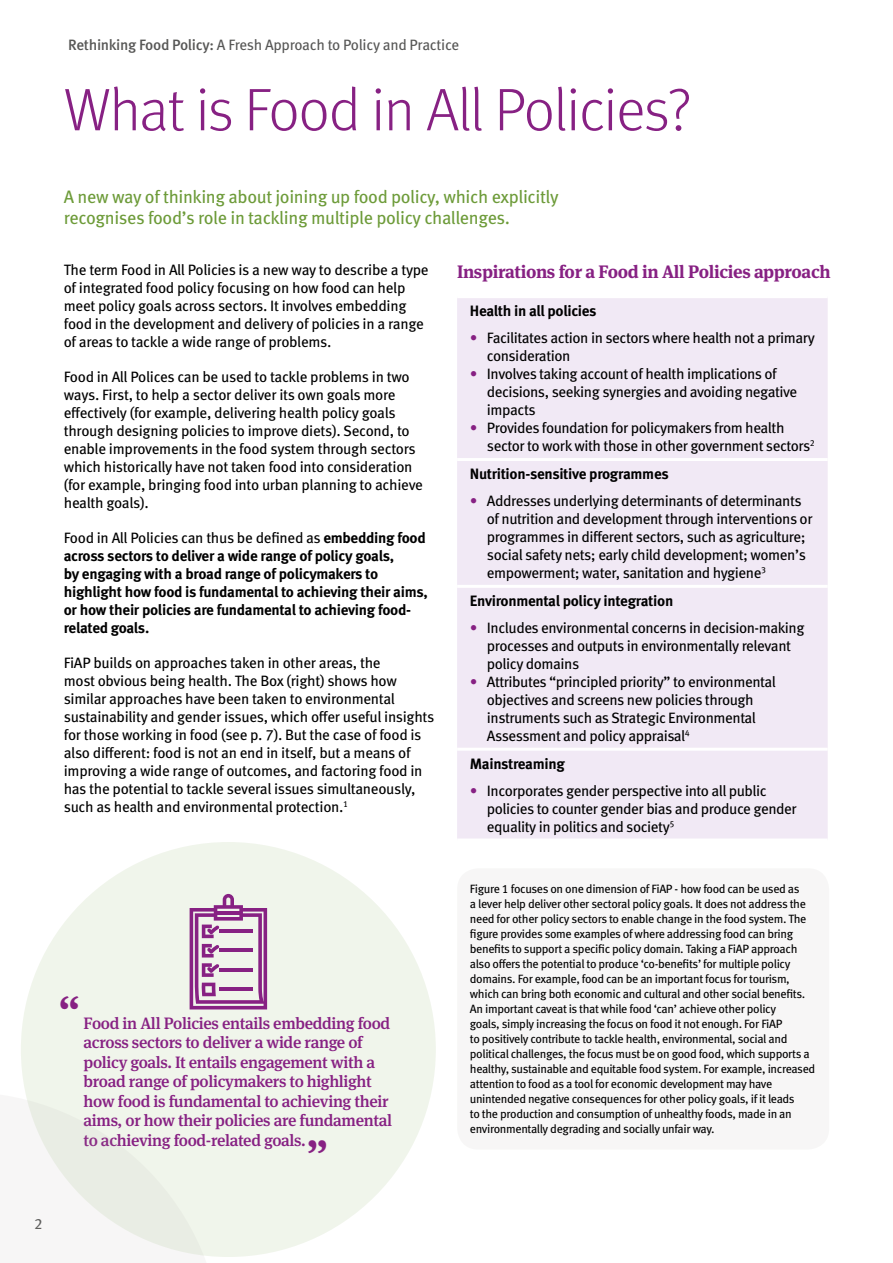
<style>
.page{position:relative;width:893px;height:1263px;background:#fff}
.page>*{position:absolute;margin:0;border:0;box-sizing:border-box;transform-origin:0 0}
.t1{font:300 60px "Meta OT";letter-spacing:-.025em;color:#872183}
.t2{font:500 45px "Meta Serif OT";color:#872183}
.t3{font:18px/21px "Meta OT";letter-spacing:-.02em;color:#6d9b39}
.t4{font:700 18px "Meta Serif OT";letter-spacing:-.02em;color:#872183}
.t5{font:500 16.5px/19.5px "Meta Serif OT";letter-spacing:-.02em;color:#872183}
.t6{font:15px/18px "Meta OT";letter-spacing:-.03em;color:#000}
.t7{font:700 15px/18px "Meta OT";letter-spacing:-.02em;color:#000}
.t8{font:15px "Meta OT";letter-spacing:-.02em;color:#575756}
.t9{font:12px/15px "Meta OT";letter-spacing:-.03em;color:#000}
.s1{font-weight:500}
.s2{font-weight:400}
.s3{color:#872183}
</style>
<div class="page">
<div style="left:21px;top:842px;width:415px;height:415px;background:#f0f5eb;border-radius:50%"></div>
<div style="left:457px;top:298px;width:371px;height:540px;background:#f1e9f5"></div>
<hr style="left:457px;top:458px;width:371px;height:3px;background:#fff">
<hr style="left:457px;top:585px;width:371px;height:3px;background:#fff">
<hr style="left:457px;top:748px;width:371px;height:3px;background:#fff">
<svg style="left:190px;top:894px;width:77px;height:115px"></svg>
<div style="left:457px;top:868px;width:372px;height:281px;background:#f7f6f6;border-radius:21px"></div>
<p class="t8" style="left:68px;top:35px;width:393px"><span class="s1">Rethinking Food Policy:</span> A Fresh Approach to Policy and Practice</p>
<h1 class="t1" style="left:64px;top:75px;width:630px">What is Food in All Policies?</h1>
<p class="t3" style="left:64px;top:186px;width:496px">A new way of thinking about joining up food policy, which explicitly recognises food’s role in tackling multiple policy challenges.</p>
<p class="t6" style="left:64px;top:261px;width:366px">The term Food in All Policies is a new way to describe a type of integrated food policy focusing on how food can help meet policy goals across sectors. It involves embedding food in the development and delivery of policies in a range of areas to tackle a wide range of problems.</p>
<p class="t6" style="left:64px;top:368px;width:361px">Food in All Polices can be used to tackle problems in two ways. First, to help a sector deliver its own goals more effectively (for example, delivering health policy goals through designing policies to improve diets). Second, to enable improvements in the food system through sectors which historically have not taken food into consideration (for example, bringing food into urban planning to achieve health goals).</p>
<p class="t7" style="left:64px;top:529px;width:366px"><span class="s2">Food in All Policies can thus be defined as</span> embedding food across sectors to deliver a wide range of policy goals,<br>by engaging with a broad range of policymakers to highlight how food is fundamental to achieving their aims, or how their policies are fundamental to achieving food&shy;related goals.</p>
<p class="t6" style="left:64px;top:654px;width:372px">FiAP builds on approaches taken in other areas, the<br>most obvious being health. The Box (right) shows how similar approaches have been taken to environmental sustainability and gender issues, which offer useful insights for those working in food (see p. 7). But the case of food is also different: food is not an end in itself, but a means of improving a wide range of outcomes, and factoring food in has the potential to tackle several issues simultaneously, such as health and environmental protection.<sup>1</sup></p>
<h2 class="t2" style="left:58px;top:983px;width:24px">“</h2>
<p class="t5" style="left:84px;top:1013px;width:310px">Food in All Policies entails embedding food across sectors to deliver a wide range of policy goals. It entails engagement with a broad range of policymakers to highlight how food is fundamental to achieving their aims, or how their policies are fundamental to achieving food-related goals.</p>
<h2 class="t2" style="left:306px;top:1128px;width:24px">”</h2>
<p class="t4" style="left:457px;top:260px;width:375px">Inspirations for a Food in All Policies approach</p>
<p class="t7" style="left:470px;top:302px;width:128px">Health in all policies</p>
<p class="t6" style="left:487px;top:329px;width:330px;text-indent:-17px"><span class="s3">•</span> Facilitates action in sectors where health not a primary consideration</p>
<p class="t6" style="left:487px;top:365px;width:312px;text-indent:-17px"><span class="s3">•</span> Involves taking account of health implications of decisions, seeking synergies and avoiding negative impacts</p>
<p class="t6" style="left:487px;top:419px;width:330px;text-indent:-17px"><span class="s3">•</span> Provides foundation for policymakers from health sector to work with those in other government sectors<sup>2</sup></p>
<p class="t7" style="left:470px;top:465px;width:200px">Nutrition-sensitive programmes</p>
<p class="t6" style="left:487px;top:492px;width:327px;text-indent:-17px"><span class="s3">•</span> Addresses underlying determinants of determinants of nutrition and development through interventions or programmes in different sectors, such as agriculture; social safety nets; early child development; women’s empowerment; water, sanitation and hygiene<sup>3</sup></p>
<p class="t7" style="left:470px;top:592px;width:205px">Environmental policy integration</p>
<p class="t6" style="left:487px;top:619px;width:319px;text-indent:-17px"><span class="s3">•</span> Includes environmental concerns in decision-making processes and outputs in environmentally relevant policy domains</p>
<p class="t6" style="left:487px;top:673px;width:291px;text-indent:-17px"><span class="s3">•</span> Attributes “principled priority” to environmental objectives and screens new policies through instruments such as Strategic Environmental Assessment and policy appraisal<sup>4</sup></p>
<p class="t7" style="left:470px;top:755px;width:97px">Mainstreaming</p>
<p class="t6" style="left:487px;top:781px;width:311px;text-indent:-17px"><span class="s3">•</span> Incorporates gender perspective into all public policies to counter gender bias and produce gender equality in politics and society<sup>5</sup></p>
<p class="t9" style="left:470px;top:881px;width:347px">Figure 1 focuses on one dimension of FiAP - how food can be used as<br>a lever help deliver other sectoral policy goals. It does not address the need for other policy sectors to enable change in the food system. The figure provides some examples of where addressing food can bring benefits to support a specific policy domain. Taking a FiAP approach also offers the potential to produce ‘co-benefits’ for multiple policy domains. For example, food can be an important focus for tourism, which can bring both economic and cultural and other social benefits.<br>An important caveat is that while food ‘can’ achieve other policy<br>goals, simply increasing the focus on food it not enough. For FiAP<br>to positively contribute to tackle health, environmental, social and political challenges, the focus must be on good food, which supports a healthy, sustainable and equitable food system. For example, increased attention to food as a tool for economic development may have unintended negative consequences for other policy goals, if it leads<br>to the production and consumption of unhealthy foods, made in an environmentally degrading and socially unfair way.</p>
<p class="t8" style="left:34px;top:1214px;width:10px">2</p>
</div>
